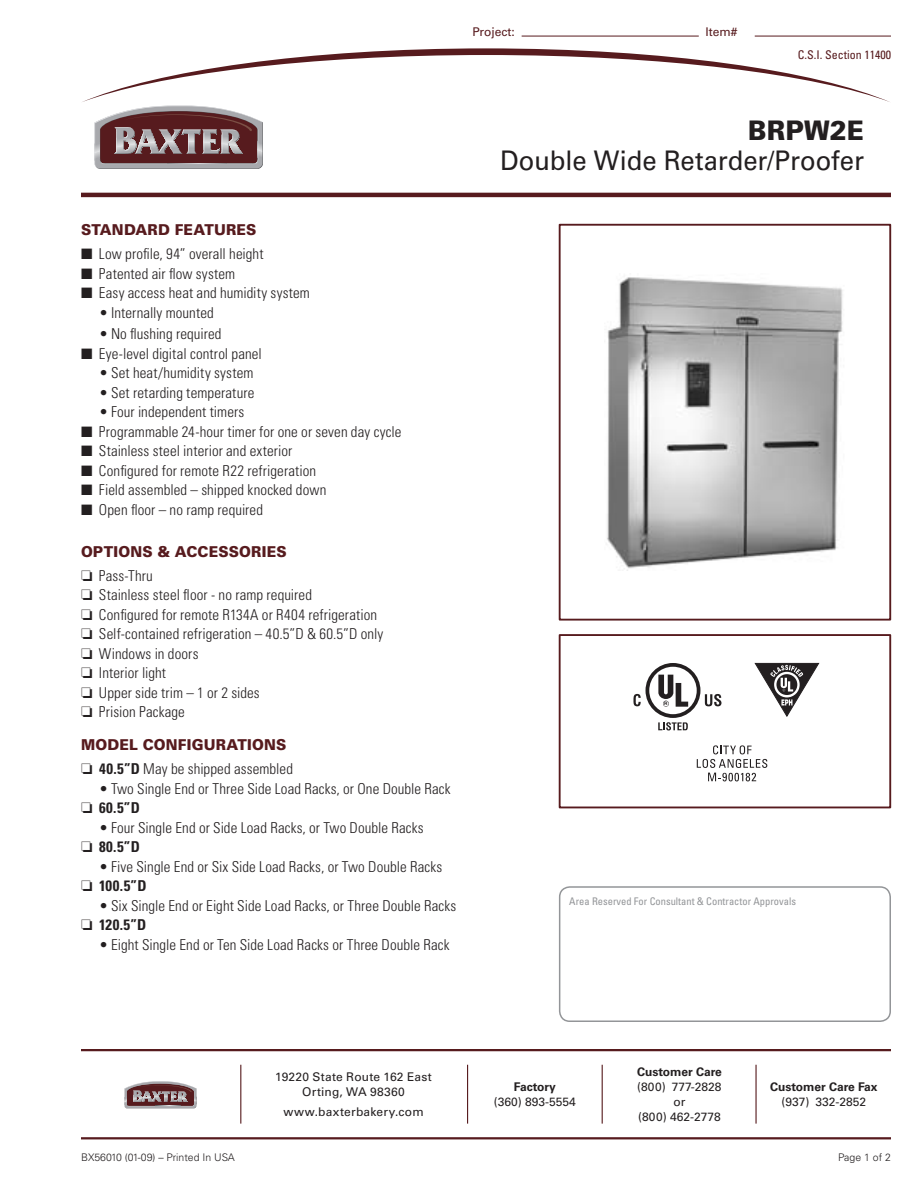
<style>
.page{position:relative;width:918px;height:1188px;background:#fff}
.page>*{position:absolute;margin:0;border:0;box-sizing:border-box;transform-origin:0 0}
.parAll_Hd2{font:27px "Univers LT Std";color:#231f20;scale:.95 1}
.parAll_Hd1{font:900 27px "Univers LT Std";letter-spacing:.005em;color:#231f20;scale:.95 1}
.par1_Txt-Ind1{font:300 condensed 15px "Univers LT Std";letter-spacing:.005em;color:#231f20}
.par1_Txt-Ind2{font:300 condensed 15px "Univers LT Std";letter-spacing:.005em;color:#231f20}
.parAll_HdSub1{font:900 15px "Univers LT Std";letter-spacing:.01em;color:#571b1e;scale:.95 1}
.par1_Txt-Ind1-2{font:700 condensed 15px "Univers LT Std";letter-spacing:.04em;color:#231f20}
.par1_Txt-Ind1_End{font:300 condensed 15px "Univers LT Std";letter-spacing:.005em;color:#231f20}
.t1{font:12px/15px "Univers LT Std";letter-spacing:.015em;color:#231f20;text-align:center}
.t2{font:700 12px/15px "Univers LT Std";color:#231f20;text-align:center}
.par1_Txt-AIANum{font:condensed 12px "Univers LT Std";color:#571b1e}
.t3{font:12px "Univers LT Std";color:#571b1e}
.parAll_Txt-FootR{font:condensed 10.5px "Univers LT Std";color:#939598}
.parAll_Txt-FootL{font:300 10.5px "Univers LT Std";color:#231f20}
.parAll_Txt-FootR-2{font:300 10.5px "Univers LT Std";color:#231f20}
.t4{font:700 4.65px "Helvetica";color:#231f20}
.s1{font-weight:700}
.s2{font-weight:400}
</style>
<div class="page">
<svg style="left:82px;top:48px;width:808px;height:54px"></svg>
<svg style="left:94px;top:106px;width:169px;height:63px;background:#87696c"></svg>
<hr style="left:81px;top:1049px;width:810px;height:2px;background:#571b1e">
<hr style="left:81px;top:1137px;width:810px;height:2px;background:#571b1e">
<svg style="left:124px;top:1081px;width:72px;height:27px;background:#8c7173"></svg>
<hr style="left:467px;top:1065px;width:1px;height:59px;background:#571b1e">
<hr style="left:240px;top:1065px;width:1px;height:59px;background:#571b1e">
<hr style="left:602px;top:1065px;width:1px;height:59px;background:#571b1e">
<hr style="left:755px;top:1065px;width:2px;height:59px;background:#571b1e">
<hr style="left:81px;top:193px;width:810px;height:4px;background:#571b1e">
<hr style="left:755px;top:36px;width:136px;height:1px;background:#571b1e">
<hr style="left:522px;top:36px;width:177px;height:1px;background:#571b1e">
<div style="left:559px;top:224px;width:332px;height:397px;border:2px solid #571b1e"></div>
<div style="left:559px;top:886px;width:332px;height:136px;border:2px solid #939598;border-radius:10px"></div>
<img style="left:607px;top:277px;width:236px;height:292px">
<svg style="left:755px;top:663px;width:64px;height:54px"></svg>
<svg style="left:646px;top:663px;width:54px;height:55px"></svg>
<div style="left:649px;top:667px;width:48px;height:47px;background:#fff;border-radius:50%"></div>
<svg style="left:658px;top:675px;width:30px;height:32px"></svg>
<svg style="left:633px;top:694px;width:8px;height:12px"></svg>
<svg style="left:705px;top:694px;width:16px;height:12px"></svg>
<svg style="left:658px;top:722px;width:30px;height:8px"></svg>
<svg style="left:697px;top:745px;width:70px;height:36px"></svg>
<div style="left:559px;top:634px;width:332px;height:174px;border:2px solid #571b1e"></div>
<p class="t3" style="left:472px;top:24px;width:44px">Project:</p>
<p class="t3" style="left:706px;top:24px;width:34px">Item#</p>
<p class="par1_Txt-AIANum" style="left:798px;top:47px;width:95px">C.S.I. Section 11400</p>
<p class="parAll_HdSub1" style="left:81px;top:220px;width:186px">STANDARD FEATURES</p>
<p class="par1_Txt-Ind1" style="left:81px;top:245px;width:184px">■ Low profile, 94” overall height</p>
<p class="par1_Txt-Ind1" style="left:81px;top:264px;width:156px">■ Patented air flow system</p>
<p class="par1_Txt-Ind1" style="left:81px;top:284px;width:230px">■ Easy access heat and humidity system</p>
<p class="par1_Txt-Ind2" style="left:99px;top:303px;width:116px">• Internally mounted</p>
<p class="par1_Txt-Ind2" style="left:99px;top:325px;width:124px">• No flushing required</p>
<p class="par1_Txt-Ind1" style="left:81px;top:345px;width:182px">■ Eye-level digital control panel</p>
<p class="par1_Txt-Ind2" style="left:99px;top:364px;width:156px">• Set heat/humidity system</p>
<p class="par1_Txt-Ind2" style="left:99px;top:384px;width:157px">• Set retarding temperature</p>
<p class="par1_Txt-Ind2" style="left:99px;top:403px;width:147px">• Four independent timers</p>
<p class="par1_Txt-Ind1" style="left:81px;top:423px;width:322px">■ Programmable 24-hour timer for one or seven day cycle</p>
<p class="par1_Txt-Ind1" style="left:81px;top:442px;width:213px">■ Stainless steel interior and exterior</p>
<p class="par1_Txt-Ind1" style="left:81px;top:462px;width:237px">■ Configured for remote R22 refrigeration</p>
<p class="par1_Txt-Ind1" style="left:81px;top:481px;width:247px">■ Field assembled – shipped knocked down</p>
<p class="par1_Txt-Ind1_End" style="left:81px;top:501px;width:184px">■ Open floor – no ramp required</p>
<p class="parAll_HdSub1" style="left:81px;top:542px;width:218px">OPTIONS &amp; ACCESSORIES</p>
<p class="par1_Txt-Ind1" style="left:81px;top:567px;width:73px">❏ Pass-Thru</p>
<p class="par1_Txt-Ind1" style="left:81px;top:586px;width:233px">❏ Stainless steel floor - no ramp required</p>
<p class="par1_Txt-Ind1" style="left:81px;top:606px;width:298px">❏ Configured for remote R134A or R404 refrigeration</p>
<p class="par1_Txt-Ind1" style="left:81px;top:625px;width:304px">❏ Self-contained refrigeration – 40.5”D &amp; 60.5”D only</p>
<p class="par1_Txt-Ind1" style="left:81px;top:645px;width:119px">❏ Windows in doors</p>
<p class="par1_Txt-Ind1" style="left:81px;top:664px;width:87px">❏ Interior light</p>
<p class="par1_Txt-Ind1" style="left:81px;top:684px;width:180px">❏ Upper side trim – 1 or 2 sides</p>
<p class="par1_Txt-Ind1" style="left:81px;top:703px;width:105px">❏ Prision Package</p>
<p class="parAll_HdSub1" style="left:81px;top:736px;width:218px">MODEL CONFIGURATIONS</p>
<p class="par1_Txt-Ind1" style="left:81px;top:760px;width:214px">❏ <span class="s1">40.5”D</span> May be shipped assembled</p>
<p class="par1_Txt-Ind2" style="left:99px;top:780px;width:353px">• Two Single End or Three Side Load Racks, or One Double Rack</p>
<p class="par1_Txt-Ind1-2" style="left:81px;top:799px;width:60px">❏ 60.5”D</p>
<p class="par1_Txt-Ind2" style="left:99px;top:819px;width:326px">• Four Single End or Side Load Racks, or Two Double Racks</p>
<p class="par1_Txt-Ind1-2" style="left:81px;top:838px;width:60px">❏ 80.5”D</p>
<p class="par1_Txt-Ind2" style="left:99px;top:858px;width:345px">• Five Single End or Six Side Load Racks, or Two Double Racks</p>
<p class="par1_Txt-Ind1-2" style="left:81px;top:877px;width:67px">❏ 100.5”D</p>
<p class="par1_Txt-Ind2" style="left:99px;top:897px;width:359px">• Six Single End or Eight Side Load Racks, or Three Double Racks</p>
<p class="par1_Txt-Ind1-2" style="left:81px;top:916px;width:67px">❏ 120.5”D</p>
<p class="par1_Txt-Ind2" style="left:99px;top:936px;width:352px">• Eight Single End or Ten Side Load Racks or Three Double Rack</p>
<p class="parAll_Hd1" style="left:748px;top:114px;width:123px">BRPW2E</p>
<p class="parAll_Hd2" style="left:500px;top:145px;width:384px">Double Wide Retarder/Proofer</p>
<p class="t4" style="left:664px;top:700px;width:5px">R</p>
<p class="parAll_Txt-FootR" style="left:569px;top:894px;width:228px">Area Reserved For Consultant &amp; Contractor Approvals</p>
<p class="parAll_Txt-FootL" style="left:81px;top:1151px;width:155px">BX56010 (01-09) – Printed In USA</p>
<p class="t1" style="left:275px;top:1070px;width:158px">19220 State Route 162 East<br>Orting, WA 98360</p>
<p class="t1" style="left:283px;top:1104px;width:142px">www.baxterbakery.com</p>
<p class="t2" style="left:514px;top:1079px;width:43px">Factory</p>
<p class="t1" style="left:494px;top:1094px;width:84px">(360) 893-5554</p>
<p class="t1" style="left:637px;top:1064px;width:86px"><span class="s1">Customer Care </span>(800) 777-2828 or<br>(800) 462-2778</p>
<p class="t2" style="left:770px;top:1079px;width:109px">Customer Care Fax <span class="s2">(937) 332-2852</span></p>
<p class="parAll_Txt-FootR-2" style="left:838px;top:1151px;width:54px">Page 1 of 2</p>
</div>
